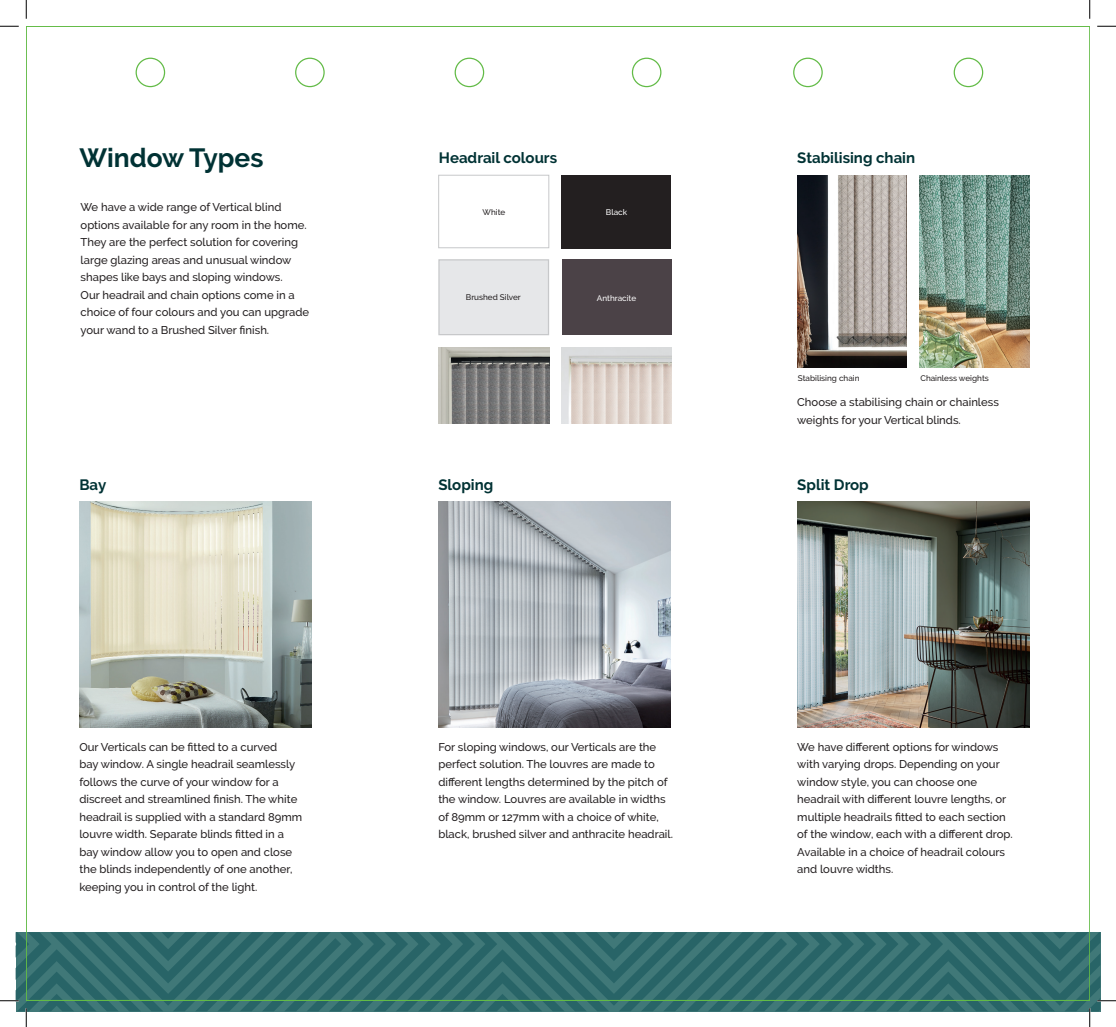
<style>
.page{position:relative;width:1116px;height:1027px;background:#fff}
.page>*{position:absolute;margin:0;border:0;box-sizing:border-box;transform-origin:0 0}
.t1{font:700 26.38px "Raleway";color:#003234}
.t2{font:700 15px "Raleway";color:#003234}
.t3{font:500 11.25px/17.5px "Raleway";color:#231f20}
.t4{font:500 8.12px "Raleway";color:#231f20}
.t5{font:500 8.12px "Raleway";color:#fff}
</style>
<div class="page">
<div style="left:295px;top:58px;width:30px;height:29px;border:1px solid #62bb46;border-radius:50%"></div>
<div style="left:136px;top:58px;width:29px;height:29px;border:1px solid #62bb46;border-radius:50%"></div>
<div style="left:454px;top:58px;width:30px;height:29px;border:1px solid #62bb46;border-radius:50%"></div>
<div style="left:632px;top:58px;width:29px;height:29px;border:1px solid #62bb46;border-radius:50%"></div>
<div style="left:793px;top:58px;width:29px;height:29px;border:1px solid #62bb46;border-radius:50%"></div>
<div style="left:953px;top:58px;width:30px;height:29px;border:1px solid #62bb46;border-radius:50%"></div>
<img style="left:79px;top:501px;width:232px;height:226px">
<img style="left:438px;top:501px;width:232px;height:226px">
<img style="left:797px;top:501px;width:232px;height:226px">
<img style="left:797px;top:175px;width:109px;height:192px">
<img style="left:438px;top:347px;width:111px;height:77px">
<img style="left:920px;top:175px;width:109px;height:192px">
<img style="left:561px;top:347px;width:110px;height:77px">
<div style="left:438px;top:175px;width:111px;height:73px;background:#fff;border:1px solid #c7c8ca"></div>
<div style="left:438px;top:259px;width:111px;height:76px;background:#e6e7e9;border:1px solid #c7c8ca"></div>
<div style="left:561px;top:175px;width:110px;height:73px;background:#231f20"></div>
<div style="left:561px;top:259px;width:110px;height:76px;background:#4b4247"></div>
<svg style="left:0;top:25px;width:19px;height:2px"></svg>
<svg style="left:1097px;top:25px;width:18px;height:2px"></svg>
<svg style="left:25px;top:0;width:2px;height:19px"></svg>
<svg style="left:1089px;top:0;width:1px;height:19px"></svg>
<svg style="left:0;top:932px;width:1115px;height:95px"></svg>
<h1 class="t1" style="left:79px;top:142px;width:185px">Window Types</h1>
<p class="t3" style="left:81px;top:199px;width:230px">We have a wide range of Vertical blind options available for any room in the home.<br>They are the perfect solution for covering large glazing areas and unusual window shapes like bays and sloping windows.<br>Our headrail and chain options come in a choice of four colours and you can upgrade your wand to a Brushed Silver finish.</p>
<h2 class="t2" style="left:439px;top:150px;width:120px">Headrail colours</h2>
<h2 class="t2" style="left:797px;top:150px;width:119px">Stabilising chain</h2>
<p class="t4" style="left:482px;top:208px;width:24px">White</p>
<p class="t4" style="left:466px;top:293px;width:57px">Brushed Silver</p>
<p class="t5" style="left:606px;top:208px;width:23px">Black</p>
<p class="t5" style="left:597px;top:293px;width:41px">Anthracite</p>
<p class="t4" style="left:798px;top:373px;width:63px">Stabilising chain</p>
<p class="t4" style="left:920px;top:373px;width:70px">Chainless weights</p>
<p class="t3" style="left:797px;top:393px;width:203px">Choose a stabilising chain or chainless weights for your Vertical blinds.</p>
<h2 class="t2" style="left:79px;top:477px;width:28px">Bay</h2>
<h2 class="t2" style="left:438px;top:477px;width:56px">Sloping</h2>
<h2 class="t2" style="left:797px;top:477px;width:73px">Split Drop</h2>
<p class="t3" style="left:79px;top:738px;width:224px">Our Verticals can be fitted to a curved<br>bay window. A single headrail seamlessly follows the curve of your window for a discreet and streamlined finish. The white headrail is supplied with a standard 89mm louvre width. Separate blinds fitted in a bay window allow you to open and close the blinds independently of one another, keeping you in control of the light.</p>
<p class="t3" style="left:438px;top:738px;width:236px">For sloping windows, our Verticals are the perfect solution. The louvres are made to different lengths determined by the pitch of the window. Louvres are available in widths of 89mm or 127mm with a choice of white, black, brushed silver and anthracite headrail.</p>
<p class="t3" style="left:797px;top:738px;width:217px">We have different options for windows with varying drops. Depending on your window style, you can choose one headrail with different louvre lengths, or multiple headrails fitted to each section of the window, each with a different drop.<br>Available in a choice of headrail colours and louvre widths.</p>
</div>
